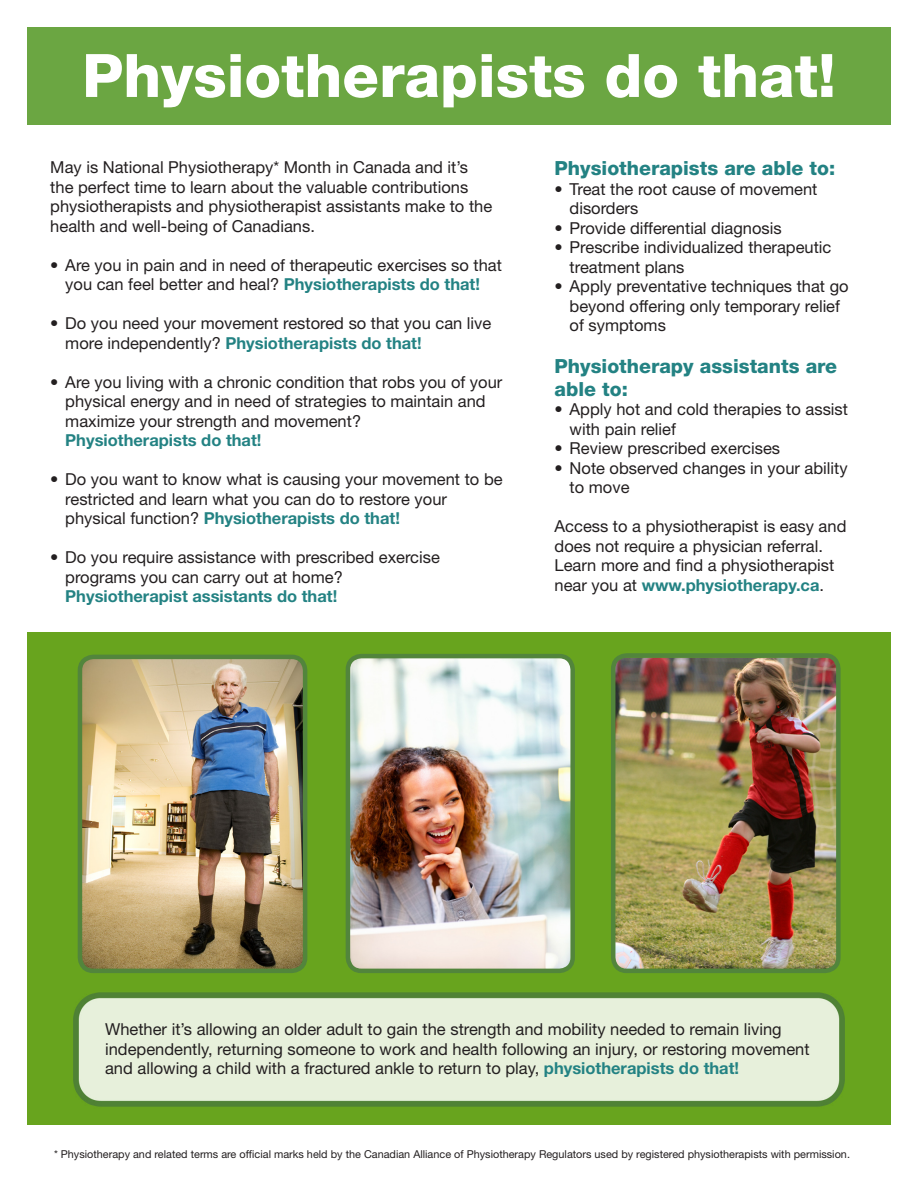
<style>
.page{position:relative;width:918px;height:1188px;background:#fff}
.page>*{position:absolute;margin:0;border:0;box-sizing:border-box;transform-origin:0 0}
.t1{font:800 60px "Helvetica Neue";color:#fff}
.t2{font:800 19.5px/22.5px "Helvetica Neue";color:#238283}
.t3{font:16.5px/19.5px "Helvetica Neue";color:#231f20}
.t4{font:10.8px "Helvetica Neue";color:#231f20}
.s1{font-weight:700;color:#238283}
</style>
<div class="page">
<img style="left:27px;top:632px;width:864px;height:493px">
<div style="left:27px;top:27px;width:864px;height:97px;background:#6ba642"></div>
<img style="left:80px;top:657px;width:225px;height:314px">
<div style="left:78px;top:655px;width:229px;height:318px;border:4px solid #52853c;border-radius:14px"></div>
<img style="left:348px;top:656px;width:225px;height:315px">
<div style="left:346px;top:654px;width:229px;height:319px;border:4px solid #52853c;border-radius:14px"></div>
<img style="left:613px;top:658px;width:225px;height:313px">
<div style="left:611px;top:653px;width:230px;height:320px;border:4px solid #52853c;border-radius:14px"></div>
<p class="t1" style="left:82px;top:40px;width:755px">Physiotherapists do that!</p>
<p class="t3" style="left:50px;top:157px;width:443px">May is National Physiotherapy* Month in Canada and it’s the perfect time to learn about the valuable contributions physiotherapists and physiotherapist assistants make to the health and well-being of Canadians.</p>
<p class="t3" style="left:50px;top:255px;width:453px;text-align:center">• Are you in pain and in need of therapeutic exercises so that you can feel better and heal? <span class="s1">Physiotherapists do that!</span></p>
<p class="t3" style="left:65px;top:313px;width:428px;text-indent:-15px">• Do you need your movement restored so that you can live more independently? <span class="s1">Physiotherapists do that!</span></p>
<p class="t3" style="left:65px;top:372px;width:439px;text-indent:-15px">• Are you living with a chronic condition that robs you of your physical energy and in need of strategies to maintain and maximize your strength and movement?<br><span class="s1">Physiotherapists do that!</span></p>
<p class="t3" style="left:65px;top:469px;width:439px;text-indent:-15px">• Do you want to know what is causing your movement to be restricted and learn what you can do to restore your physical function? <span class="s1">Physiotherapists do that!</span></p>
<p class="t3" style="left:65px;top:547px;width:376px;text-indent:-15px">• Do you require assistance with prescribed exercise programs you can carry out at home?<br><span class="s1">Physiotherapist assistants do that!</span></p>
<p class="t2" style="left:555px;top:157px;width:282px">Physiotherapists are able to:</p>
<p class="t3" style="left:570px;top:179px;width:249px;text-indent:-15px">• Treat the root cause of movement disorders</p>
<p class="t3" style="left:555px;top:218px;width:229px">• Provide differential diagnosis</p>
<p class="t3" style="left:570px;top:238px;width:263px;text-indent:-15px">• Prescribe individualized therapeutic treatment plans</p>
<p class="t3" style="left:570px;top:277px;width:281px;text-indent:-15px">• Apply preventative techniques that go beyond offering only temporary relief of symptoms</p>
<p class="t2" style="left:555px;top:355px;width:284px">Physiotherapy assistants are able to:</p>
<p class="t3" style="left:570px;top:400px;width:280px;text-indent:-15px">• Apply hot and cold therapies to assist with pain relief</p>
<p class="t3" style="left:555px;top:439px;width:227px">• Review prescribed exercises</p>
<p class="t3" style="left:570px;top:458px;width:280px;text-indent:-15px">• Note observed changes in your ability to move</p>
<p class="t3" style="left:555px;top:517px;width:293px">Access to a physiotherapist is easy and does not require a physician referral.<br>Learn more and find a physiotherapist near you at <span class="s1">www.physiotherapy.ca</span>.</p>
<p class="t3" style="left:105px;top:1019px;width:706px">Whether it’s allowing an older adult to gain the strength and mobility needed to remain living independently, returning someone to work and health following an injury, or restoring movement and allowing a child with a fractured ankle to return to play, <span class="s1">physiotherapists do that!</span></p>
<p class="t4" style="left:54px;top:1148px;width:798px">* Physiotherapy and related terms are official marks held by the Canadian Alliance of Physiotherapy Regulators used by registered physiotherapists with permission.</p>
</div>
